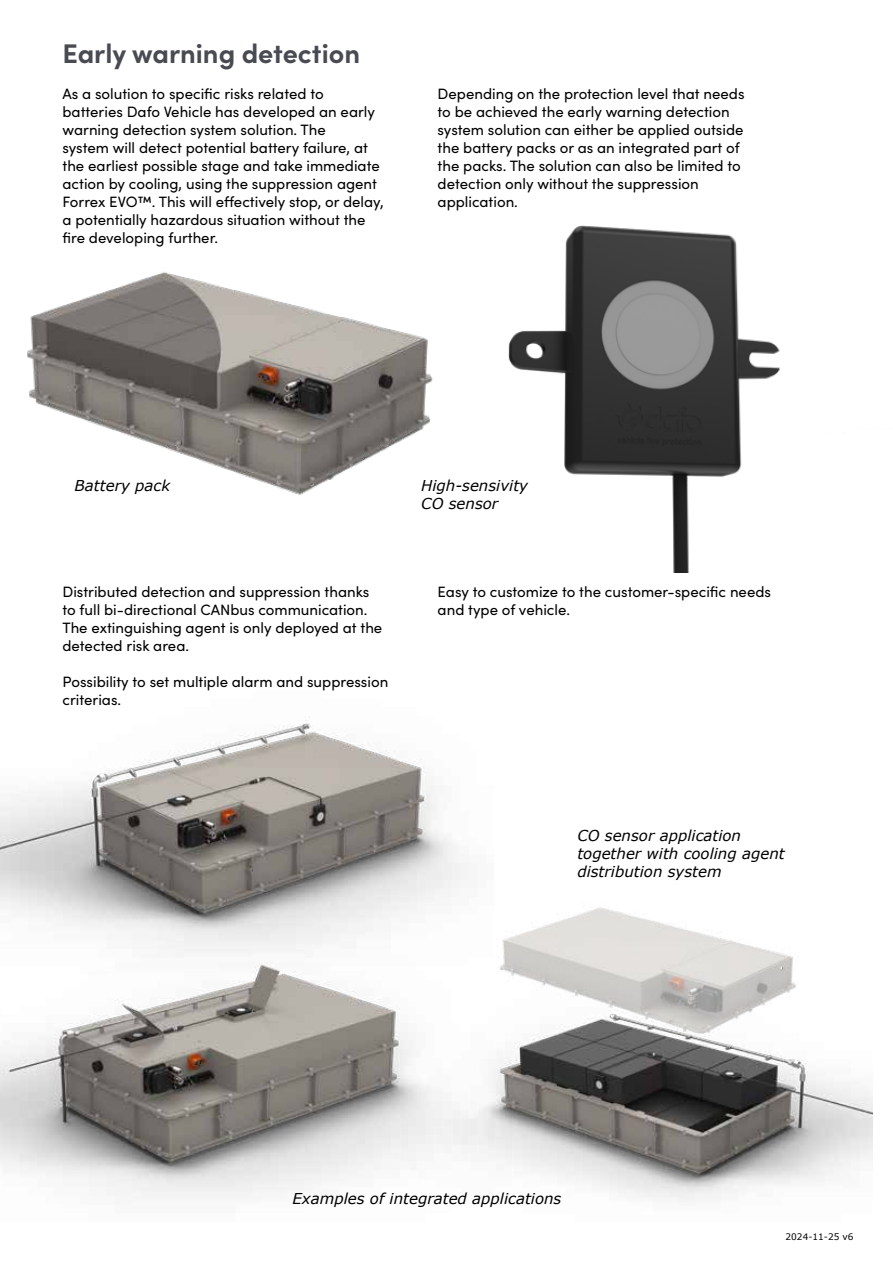
<style>
.page{position:relative;width:893px;height:1263px;background:#fff}
.page>*{position:absolute;margin:0;border:0;box-sizing:border-box;transform-origin:0 0}
.t1{font:700 27px "Sofia Pro";color:#494b52}
.t2{font:15px/18px "Sofia Pro";color:#000}
.t3{font:italic 15px/18px "Verdana";color:#000}
.t4{font:9px "Verdana";color:#000}
</style>
<div class="page">
<img style="left:587px;top:226px;width:194px;height:347px">
<img style="left:27px;top:225px;width:560px;height:270px">
<img style="left:0;top:720px;width:469px;height:174px">
<img style="left:512px;top:907px;width:361px;height:295px">
<img style="left:0;top:894px;width:512px;height:304px">
<h1 class="t1" style="left:63px;top:33px;width:299px">Early warning detection</h1>
<p class="t2" style="left:63px;top:84px;width:323px">As a solution to specific risks related to batteries Dafo Vehicle has developed an early warning detection system solution. The<br>system will detect potential battery failure, at the earliest possible stage and take immediate action by cooling, using the suppression agent Forrex EVO™. This will effectively stop, or delay, a potentially hazardous situation without the fire developing further.</p>
<p class="t2" style="left:438px;top:84px;width:308px">Depending on the protection level that needs to be achieved the early warning detection system solution can either be applied outside the battery packs or as an integrated part of the packs. The solution can also be limited to detection only without the suppression application.</p>
<p class="t3" style="left:75px;top:477px;width:97px">Battery pack</p>
<p class="t3" style="left:421px;top:477px;width:108px">High-sensivity<br>CO sensor</p>
<p class="t2" style="left:63px;top:582px;width:321px">Distributed detection and suppression thanks to full bi-directional CANbus communication.<br>The extinguishing agent is only deployed at the detected risk area.</p>
<p class="t2" style="left:63px;top:672px;width:327px">Possibility to set multiple alarm and suppression criterias.</p>
<p class="t2" style="left:438px;top:582px;width:335px">Easy to customize to the customer-specific needs and type of vehicle.</p>
<p class="t3" style="left:577px;top:826px;width:209px">CO sensor application together with cooling agent distribution system</p>
<p class="t3" style="left:292px;top:1189px;width:270px">Examples of integrated applications</p>
<p class="t4" style="left:785px;top:1230px;width:70px">2024-11-25 v6</p>
</div>
